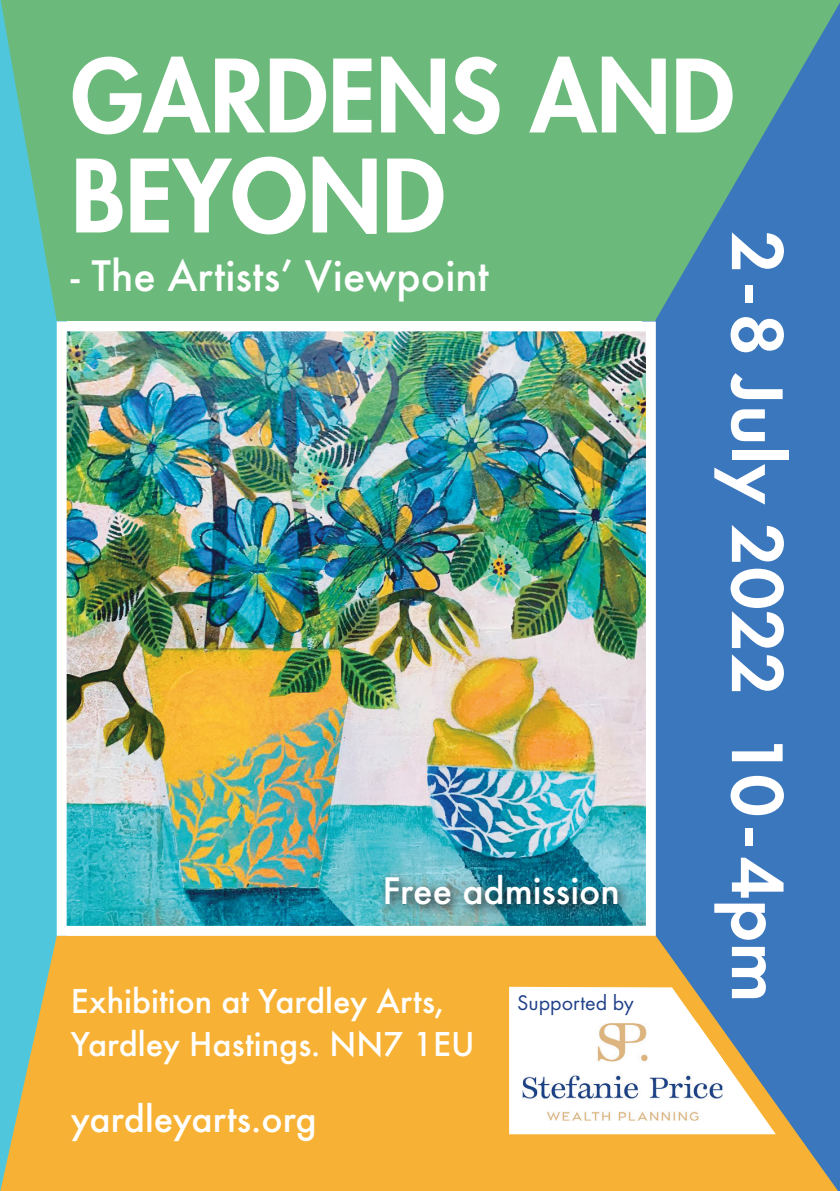
<style>
.page{position:relative;width:840px;height:1191px;background:#fff}
.page>*{position:absolute;margin:0;border:0;box-sizing:border-box;transform-origin:0 0}
.t1{font:800 98px/100px "Futura";color:#fff}
.t2{font:600 76px "Futura T";color:#fff}
.t3{font:500 46px "Futura T";color:#fff}
.t4{font:500 40px "Futura T";color:#fff}
.t5{font:500 36px/43.2px "Futura T";color:#fff}
.t6{font:22px "Futura T";color:#20408a}
</style>
<div class="page">
<div style="left:642px;top:0;width:197px;height:1191px;background:#3b77bc"></div>
<div style="left:0;top:0;width:67px;height:1191px;background:#50c6dd"></div>
<svg style="left:1px;top:0;width:838px;height:321px;background:#64b285"></svg>
<svg style="left:0;top:934px;width:837px;height:257px;background:#dcac4a"></svg>
<img style="left:68px;top:332px;width:576px;height:592px">
<div style="left:57px;top:321px;width:598px;height:614px;border:10px solid #fff"></div>
<svg style="left:509px;top:986px;width:266px;height:148px"></svg>
<img style="left:522px;top:1023px;width:200px;height:97px">
<img style="left:378px;top:868px;width:253px;height:50px">
<h1 class="t1" style="left:71px;top:45px;width:664px">GARDENS AND<br>BEYOND</h1>
<p class="t3" style="left:71px;top:248px;width:419px">- The Artists’ Viewpoint</p>
<h2 class="t2" style="left:801px;top:231px;width:773px;rotate:90deg">2- 8 July 2022 10- 4pm</h2>
<p class="t4" style="left:382px;top:867px;width:239px">Free admission</p>
<p class="t5" style="left:71px;top:979px;width:405px">Exhibition at Yardley Arts,<br>Yardley Hastings. NN7 1EU</p>
<p class="t4" style="left:71px;top:1095px;width:247px">yardleyarts.org</p>
<p class="t6" style="left:516px;top:990px;width:118px">Supported by</p>
</div>
